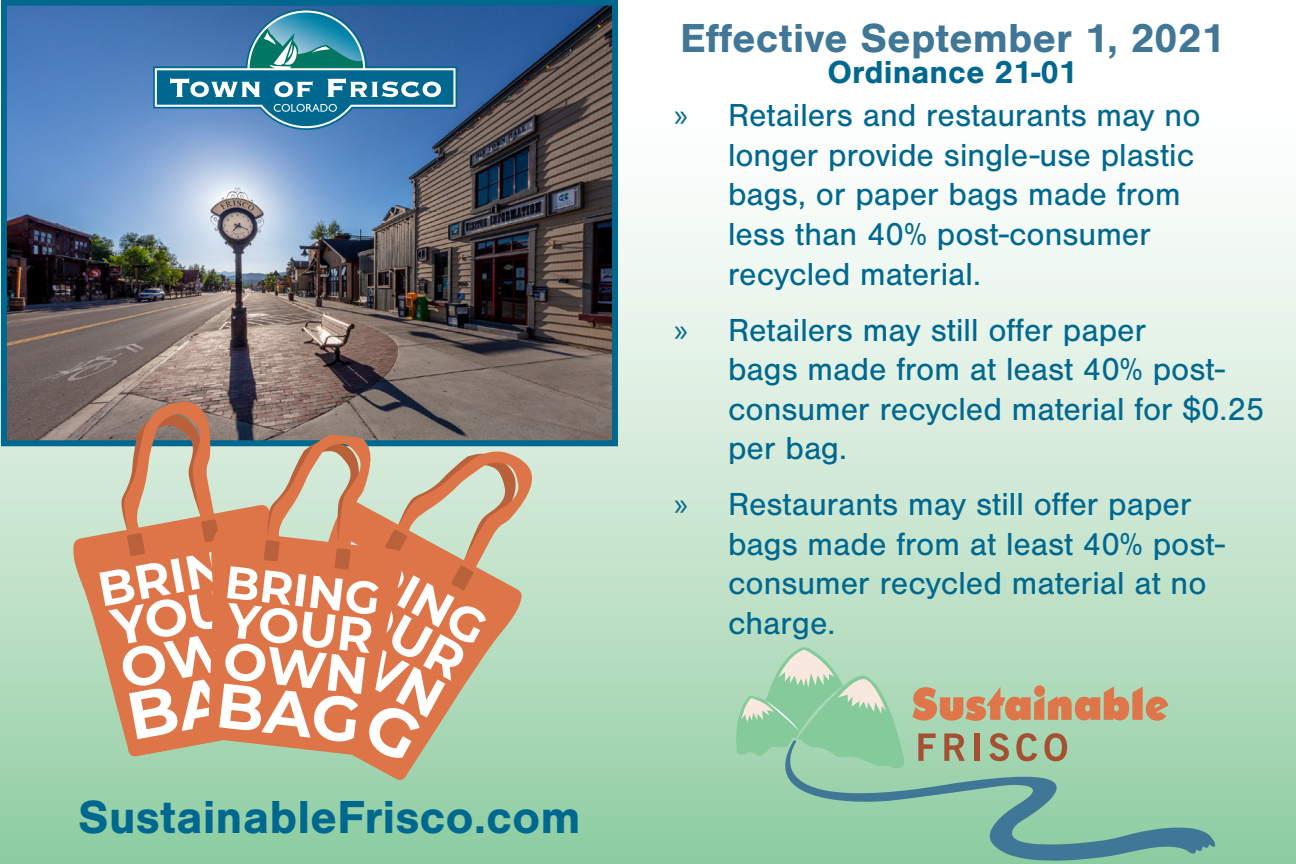
<style>
.page{position:relative;width:1296px;height:864px;background:#fff}
.page>*{position:absolute;margin:0;border:0;box-sizing:border-box;transform-origin:0 0}
.t1{font:700 48px "Nimbus San";color:#00688f}
.t2{font:700 42px "Nimbus San";color:#417796}
.t3{font:33px/39.6px "Nimbus San";color:#00688f}
.t4{font:700 33px "Nimbus San";color:#00688f}
.s1{font-family:"Myriad Pro"}
</style>
<div class="page">
<div style="left:0;top:0;width:1296px;height:864px;background:linear-gradient(to bottom,#fff,#96cfa7)"></div>
<svg style="left:256px;top:759px;width:266px;height:24px;background:#a5c9a3"></svg>
<img style="left:8px;top:7px;width:603px;height:432px">
<div style="left:1px;top:0;width:617px;height:446px;border:6px solid #00688f"></div>
<svg style="left:732px;top:647px;width:173px;height:122px;background:#a6d5b1"></svg>
<svg style="left:912px;top:685px;width:256px;height:36px;background:#c6a57e"></svg>
<svg style="left:918px;top:733px;width:18px;height:6px"></svg>
<svg style="left:944px;top:733px;width:21px;height:6px"></svg>
<div style="left:975px;top:733px;width:5px;height:28px;background:#a55032"></div>
<svg style="left:989px;top:733px;width:20px;height:6px"></svg>
<svg style="left:1016px;top:733px;width:21px;height:6px"></svg>
<svg style="left:1044px;top:733px;width:23px;height:6px"></svg>
<svg style="left:744px;top:739px;width:472px;height:122px;background:#8cc2a4"></svg>
<svg style="left:153px;top:9px;width:304px;height:121px;background:#4182ab"></svg>
<svg style="left:71px;top:504px;width:28px;height:254px;background:#bec6a6"></svg>
<svg style="left:99px;top:401px;width:440px;height:358px;background:#cda78c"></svg>
<p class="t1" style="left:78px;top:790px;width:504px">SustainableFrisco.com</p>
<p class="t2" style="left:680px;top:14px;width:546px">Effective September 1, 2021</p>
<p class="t4" style="left:827px;top:53px;width:252px">Ordinance 21-01</p>
<p class="t3" style="left:728px;top:96px;width:474px;text-indent:-54px"><span class="s1">»</span> Retailers and restaurants may no longer provide single-use plastic bags, or paper bags made from less than 40% post-consumer recycled material.</p>
<p class="t3" style="left:728px;top:310px;width:538px;text-indent:-54px"><span class="s1">»</span> Retailers may still offer paper<br>bags made from at least 40% post&shy;consumer recycled material for $0.25 per bag.</p>
<p class="t3" style="left:728px;top:485px;width:498px;text-indent:-54px"><span class="s1">»</span> Restaurants may still offer paper bags made from at least 40% post&shy;consumer recycled material at no charge.</p>
</div>
